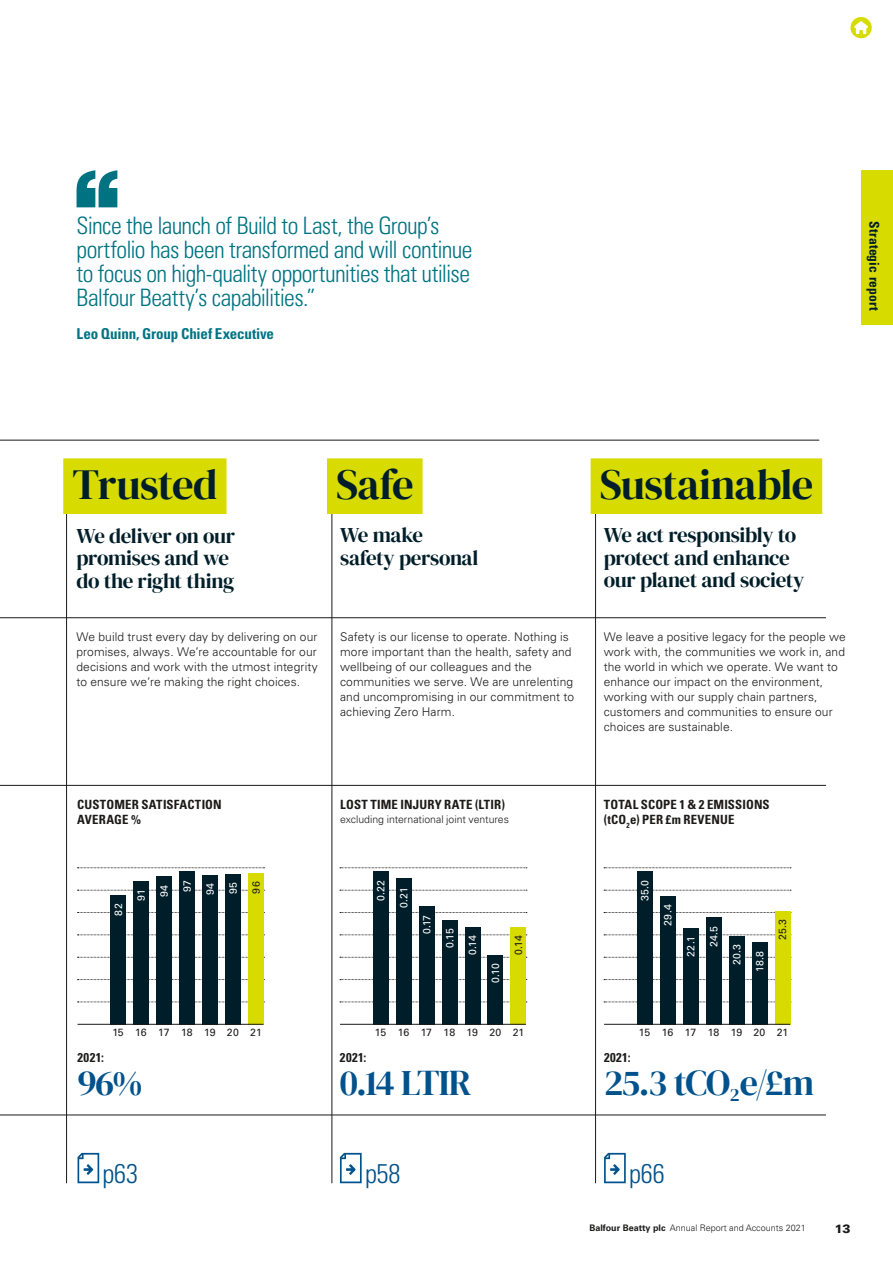
<style>
.page{position:relative;width:893px;height:1263px;background:#fff}
.page>*{position:absolute;margin:0;border:0;box-sizing:border-box;transform-origin:0 0}
.t1{font:42.6px "DM Serif Display";letter-spacing:-.02em;color:#001e29}
.t2{font:36px "DM Serif Display";letter-spacing:-.035em;color:#00528c}
.t3{font:300 condensed 27px "Univers LT Pro";letter-spacing:-.01em;color:#00528c}
.t4{font:300 condensed 24px/24px "Univers LT Pro";letter-spacing:-.025em;color:#007383}
.t5{font:21px/22.5px "DM Serif Display";letter-spacing:-.02em;color:#001e29}
.t6{font:700 condensed 15px "Univers LT Pro";letter-spacing:-.01em;color:#007383}
.t7{font:700 condensed 13.5px "Univers LT Pro";letter-spacing:.01em;color:#001e29}
.t8{font:700 condensed 12.75px/15px "Univers LT Pro";letter-spacing:.015em;color:#1c1b1a}
.t9{font:300 12px/15px "Univers LT Pro 45";letter-spacing:.01em;color:#1c1b1a}
.t10{font:900 12px "Univers LT Pro 75";color:#1c1b1a}
.t11{font:10.5px "Univers LT Pro 55 Roman";letter-spacing:.02em;color:#fff}
.t12{font:10.5px "Univers LT Pro 55 Roman";letter-spacing:-.015em;color:#1c1b1a}
.t13{font:300 10.5px "Univers LT Pro 45";color:#1c1b1a}
.t14{font:300 9px "Univers LT Pro 45";color:#1c1b1a}
.s1{font-family:"Univers LT Pro 65";font-weight:700}
</style>
<div class="page">
<div style="left:861px;top:170px;width:32px;height:155px;background:#d8db00"></div>
<svg style="left:850px;top:17px;width:22px;height:21px"></svg>
<svg style="left:78px;top:1002px;width:170px;height:1px"></svg>
<svg style="left:340px;top:1002px;width:187px;height:1px"></svg>
<svg style="left:604px;top:1002px;width:187px;height:1px"></svg>
<svg style="left:78px;top:979px;width:170px;height:1px"></svg>
<svg style="left:340px;top:979px;width:187px;height:1px"></svg>
<svg style="left:604px;top:979px;width:187px;height:1px"></svg>
<svg style="left:78px;top:957px;width:170px;height:1px"></svg>
<svg style="left:340px;top:957px;width:187px;height:1px"></svg>
<svg style="left:604px;top:957px;width:187px;height:1px"></svg>
<svg style="left:78px;top:935px;width:170px;height:1px"></svg>
<svg style="left:340px;top:935px;width:187px;height:1px"></svg>
<svg style="left:604px;top:935px;width:187px;height:1px"></svg>
<svg style="left:78px;top:912px;width:170px;height:1px"></svg>
<svg style="left:340px;top:912px;width:187px;height:1px"></svg>
<svg style="left:604px;top:912px;width:187px;height:1px"></svg>
<svg style="left:78px;top:890px;width:170px;height:1px"></svg>
<svg style="left:340px;top:890px;width:187px;height:1px"></svg>
<svg style="left:604px;top:890px;width:187px;height:1px"></svg>
<svg style="left:78px;top:867px;width:186px;height:1px"></svg>
<svg style="left:340px;top:867px;width:187px;height:1px"></svg>
<svg style="left:604px;top:867px;width:187px;height:1px"></svg>
<div style="left:248px;top:873px;width:16px;height:151px;background:#d8db00"></div>
<div style="left:511px;top:927px;width:15px;height:97px;background:#d8db00"></div>
<div style="left:775px;top:911px;width:15px;height:113px;background:#d8db00"></div>
<div style="left:179px;top:871px;width:16px;height:153px;background:#001e29"></div>
<div style="left:156px;top:876px;width:16px;height:148px;background:#001e29"></div>
<div style="left:133px;top:881px;width:16px;height:143px;background:#001e29"></div>
<div style="left:110px;top:895px;width:16px;height:129px;background:#001e29"></div>
<div style="left:442px;top:920px;width:15px;height:104px;background:#001e29"></div>
<div style="left:419px;top:906px;width:15px;height:118px;background:#001e29"></div>
<div style="left:396px;top:878px;width:15px;height:146px;background:#001e29"></div>
<div style="left:373px;top:871px;width:15px;height:153px;background:#001e29"></div>
<div style="left:706px;top:917px;width:15px;height:107px;background:#001e29"></div>
<div style="left:683px;top:928px;width:15px;height:96px;background:#001e29"></div>
<div style="left:660px;top:896px;width:15px;height:128px;background:#001e29"></div>
<div style="left:637px;top:871px;width:15px;height:153px;background:#001e29"></div>
<div style="left:202px;top:874px;width:16px;height:150px;background:#001e29"></div>
<div style="left:465px;top:927px;width:15px;height:97px;background:#001e29"></div>
<div style="left:729px;top:936px;width:15px;height:88px;background:#001e29"></div>
<div style="left:225px;top:874px;width:16px;height:150px;background:#001e29"></div>
<div style="left:488px;top:955px;width:15px;height:69px;background:#001e29"></div>
<div style="left:752px;top:942px;width:15px;height:82px;background:#001e29"></div>
<hr style="left:78px;top:1024px;width:185px;height:1px;background:#1c1b1a">
<hr style="left:340px;top:1024px;width:186px;height:1px;background:#1c1b1a">
<hr style="left:604px;top:1024px;width:186px;height:1px;background:#1c1b1a">
<hr style="left:0;top:785px;width:826px;height:1px;background:#1c1b1a">
<hr style="left:0;top:1115px;width:826px;height:1px;background:#1c1b1a">
<hr style="left:0;top:617px;width:826px;height:1px;background:#1c1b1a">
<hr style="left:332px;top:500px;width:1px;height:683px;background:#1c1b1a">
<hr style="left:66px;top:500px;width:1px;height:683px;background:#1c1b1a">
<hr style="left:595px;top:500px;width:1px;height:683px;background:#1c1b1a">
<div style="left:63px;top:458px;width:164px;height:56px;background:#d8db00"></div>
<div style="left:327px;top:458px;width:96px;height:56px;background:#d8db00"></div>
<div style="left:591px;top:458px;width:231px;height:56px;background:#d8db00"></div>
<hr style="left:0;top:440px;width:819px;height:1px;background:#1c1b1a">
<svg style="left:77px;top:170px;width:40px;height:37px"></svg>
<svg style="left:78px;top:1153px;width:21px;height:30px"></svg>
<svg style="left:340px;top:1153px;width:22px;height:30px"></svg>
<svg style="left:604px;top:1153px;width:22px;height:30px"></svg>
<h3 class="t4" style="left:77px;top:215px;width:397px">Since the launch of Build to Last, the Group’s portfolio has been transformed and will continue to focus on high-quality opportunities that utilise Balfour Beatty’s capabilities.”</h3>
<p class="t6" style="left:77px;top:327px;width:199px">Leo Quinn, Group Chief Executive</p>
<p class="t7" style="left:879px;top:221px;width:91px;rotate:90deg">Strategic report</p>
<h1 class="t1" style="left:72px;top:465px;width:147px">Trusted</h1>
<h1 class="t1" style="left:336px;top:465px;width:79px">Safe</h1>
<h1 class="t1" style="left:600px;top:465px;width:215px">Sustainable</h1>
<h3 class="t5" style="left:77px;top:525px;width:160px">We deliver on our promises and we do the right thing</h3>
<h3 class="t5" style="left:340px;top:525px;width:140px">We make safety personal</h3>
<h3 class="t5" style="left:604px;top:525px;width:202px">We act responsibly to protect and enhance our planet and society</h3>
<p class="t9" style="left:76px;top:630px;width:243px;text-align:justify">We build trust every day by delivering on our promises, always. We’re accountable for our decisions and work with the utmost integrity to ensure we’re making the right choices.</p>
<p class="t9" style="left:340px;top:630px;width:235px">Safety is our license to operate. Nothing is more important than the health, safety and wellbeing of our colleagues and the communities we serve. We are unrelenting and uncompromising in our commitment to achieving Zero Harm.</p>
<p class="t8" style="left:77px;top:798px;width:146px">CUSTOMER SATISFACTION<br>AVERAGE %</p>
<p class="t8" style="left:340px;top:798px;width:166px">LOST TIME INJURY RATE (LTIR)</p>
<p class="t13" style="left:340px;top:815px;width:170px">excluding international joint ventures</p>
<p class="t9" style="left:604px;top:630px;width:244px">We leave a positive legacy for the people we work with, the communities we work in, and the world in which we operate. We want to enhance our impact on the environment, working with our supply chain partners, customers and communities to ensure our choices are sustainable.</p>
<p class="t8" style="left:604px;top:798px;width:167px">TOTAL SCOPE 1 &amp; 2 EMISSIONS (tCO<sub>2</sub>e) PER £m REVENUE</p>
<p class="t11" style="left:114px;top:915px;width:13px;rotate:-90deg">82</p>
<p class="t11" style="left:137px;top:901px;width:13px;rotate:-90deg">91</p>
<p class="t11" style="left:160px;top:897px;width:14px;rotate:-90deg">94</p>
<p class="t11" style="left:183px;top:892px;width:13px;rotate:-90deg">97</p>
<p class="t11" style="left:206px;top:895px;width:14px;rotate:-90deg">94</p>
<p class="t11" style="left:229px;top:894px;width:14px;rotate:-90deg">95</p>
<p class="t12" style="left:252px;top:893px;width:14px;rotate:-90deg">96</p>
<p class="t11" style="left:377px;top:901px;width:23px;rotate:-90deg">0.22</p>
<p class="t11" style="left:399px;top:908px;width:22px;rotate:-90deg">0.21</p>
<p class="t11" style="left:422px;top:934px;width:21px;rotate:-90deg">0.17</p>
<p class="t11" style="left:445px;top:948px;width:21px;rotate:-90deg">0.15</p>
<p class="t11" style="left:641px;top:901px;width:23px;rotate:-90deg">35.0</p>
<p class="t11" style="left:664px;top:926px;width:23px;rotate:-90deg">29.4</p>
<p class="t11" style="left:709px;top:947px;width:23px;rotate:-90deg">24.5</p>
<p class="t11" style="left:468px;top:955px;width:21px;rotate:-90deg">0.14</p>
<p class="t11" style="left:732px;top:965px;width:23px;rotate:-90deg">20.3</p>
<p class="t12" style="left:514px;top:955px;width:21px;rotate:-90deg">0.14</p>
<p class="t11" style="left:687px;top:956px;width:22px;rotate:-90deg">22.1</p>
<p class="t11" style="left:491px;top:983px;width:21px;rotate:-90deg">0.10</p>
<p class="t11" style="left:755px;top:972px;width:23px;rotate:-90deg">18.8</p>
<p class="t12" style="left:778px;top:940px;width:23px;rotate:-90deg">25.3</p>
<p class="t12" style="left:181px;top:1028px;width:13px">18</p>
<p class="t12" style="left:444px;top:1028px;width:13px">18</p>
<p class="t12" style="left:708px;top:1028px;width:13px">18</p>
<p class="t12" style="left:135px;top:1028px;width:13px">16</p>
<p class="t12" style="left:398px;top:1028px;width:13px">16</p>
<p class="t12" style="left:662px;top:1028px;width:13px">16</p>
<p class="t12" style="left:227px;top:1028px;width:13px">20</p>
<p class="t12" style="left:489px;top:1028px;width:13px">20</p>
<p class="t12" style="left:753px;top:1028px;width:13px">20</p>
<p class="t12" style="left:204px;top:1028px;width:13px">19</p>
<p class="t12" style="left:467px;top:1028px;width:13px">19</p>
<p class="t12" style="left:731px;top:1028px;width:13px">19</p>
<p class="t12" style="left:250px;top:1028px;width:13px">21</p>
<p class="t12" style="left:513px;top:1028px;width:13px">21</p>
<p class="t12" style="left:777px;top:1028px;width:13px">21</p>
<p class="t12" style="left:112px;top:1028px;width:13px">15</p>
<p class="t12" style="left:375px;top:1028px;width:13px">15</p>
<p class="t12" style="left:639px;top:1028px;width:13px">15</p>
<p class="t12" style="left:158px;top:1028px;width:13px">17</p>
<p class="t12" style="left:421px;top:1028px;width:13px">17</p>
<p class="t12" style="left:685px;top:1028px;width:13px">17</p>
<p class="t8" style="left:78px;top:1051px;width:28px">2021:</p>
<h2 class="t2" style="left:78px;top:1066px;width:67px">96%</h2>
<p class="t8" style="left:340px;top:1051px;width:28px">2021:</p>
<h2 class="t2" style="left:340px;top:1066px;width:133px">0.14 LTIR</h2>
<p class="t8" style="left:604px;top:1051px;width:28px">2021:</p>
<h2 class="t2" style="left:604px;top:1066px;width:212px">25.3 tCO<sub>2</sub>e/£m</h2>
<h3 class="t3" style="left:103px;top:1162px;width:37px">p63</h3>
<h3 class="t3" style="left:365px;top:1162px;width:37px">p58</h3>
<h3 class="t3" style="left:629px;top:1162px;width:37px">p66</h3>
<p class="t14" style="left:589px;top:1224px;width:218px"><span class="s1">Balfour Beatty plc</span> Annual Report and Accounts 2021</p>
<p class="t10" style="left:835px;top:1223px;width:17px">13</p>
</div>
